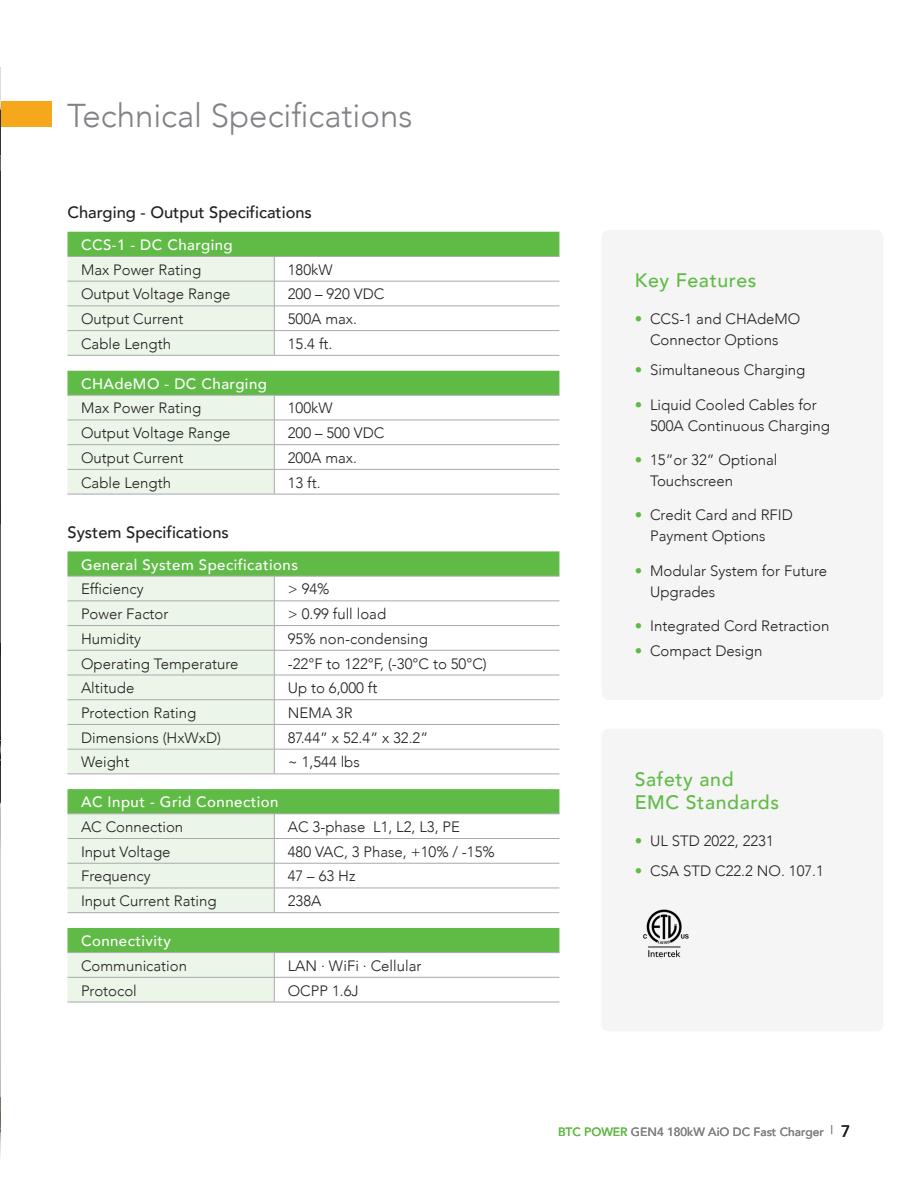
<style>
.page{position:relative;width:918px;height:1188px;background:#fff}
.page>*{position:absolute;margin:0;border:0;box-sizing:border-box;transform-origin:0 0}
.t1{font:300 33px "Avenir";color:#808285}
.t2{font:500 19.5px/23.4px "Avenir";letter-spacing:.03em;color:#60bb46}
.t3{font:500 16.5px "Avenir";color:#231f20}
.t4{font:300 15px/21px "Avenir";color:#231f20}
.t5{font:500 15px "Avenir";letter-spacing:.03em;color:#fff}
.t6{font:500 12px "Avenir";color:#808285}
.s1{color:#60bb46}
.s2{font-weight:400}
</style>
<div class="page">
<div style="left:602px;top:230px;width:281px;height:470px;background:#f5f5f6;border-radius:7px"></div>
<div style="left:602px;top:729px;width:281px;height:302px;background:#f5f5f6;border-radius:7px"></div>
<img style="left:643px;top:909px;width:46px;height:49px">
<svg style="left:68px;top:232px;width:491px;height:720px"></svg>
<svg style="left:68px;top:257px;width:206px;height:745px;background:#d7ecd0"></svg>
<svg style="left:68px;top:356px;width:491px;height:572px"></svg>
<hr style="left:68px;top:256px;width:206px;height:1px;background:#a8a9ad">
<hr style="left:274px;top:256px;width:285px;height:1px;background:#a8a9ad">
<hr style="left:68px;top:281px;width:206px;height:1px;background:#a8a9ad">
<hr style="left:274px;top:281px;width:285px;height:1px;background:#a8a9ad">
<hr style="left:68px;top:306px;width:206px;height:1px;background:#a8a9ad">
<hr style="left:274px;top:306px;width:285px;height:1px;background:#a8a9ad">
<hr style="left:68px;top:330px;width:206px;height:1px;background:#a8a9ad">
<hr style="left:274px;top:330px;width:285px;height:1px;background:#a8a9ad">
<svg style="left:274px;top:257px;width:1px;height:98px"></svg>
<hr style="left:68px;top:355px;width:206px;height:1px;background:#a8a9ad">
<hr style="left:274px;top:355px;width:285px;height:1px;background:#a8a9ad">
<hr style="left:68px;top:395px;width:206px;height:1px;background:#a8a9ad">
<hr style="left:274px;top:395px;width:285px;height:1px;background:#a8a9ad">
<hr style="left:68px;top:420px;width:206px;height:1px;background:#a8a9ad">
<hr style="left:274px;top:420px;width:285px;height:1px;background:#a8a9ad">
<hr style="left:68px;top:444px;width:206px;height:1px;background:#a8a9ad">
<hr style="left:274px;top:444px;width:285px;height:1px;background:#a8a9ad">
<hr style="left:68px;top:469px;width:206px;height:1px;background:#a8a9ad">
<hr style="left:274px;top:469px;width:285px;height:1px;background:#a8a9ad">
<svg style="left:274px;top:395px;width:1px;height:99px"></svg>
<hr style="left:68px;top:494px;width:206px;height:1px;background:#a8a9ad">
<hr style="left:274px;top:494px;width:285px;height:1px;background:#a8a9ad">
<hr style="left:68px;top:576px;width:206px;height:1px;background:#a8a9ad">
<hr style="left:274px;top:576px;width:285px;height:1px;background:#a8a9ad">
<hr style="left:68px;top:601px;width:206px;height:1px;background:#a8a9ad">
<hr style="left:274px;top:601px;width:285px;height:1px;background:#a8a9ad">
<hr style="left:68px;top:625px;width:206px;height:1px;background:#a8a9ad">
<hr style="left:274px;top:625px;width:285px;height:1px;background:#a8a9ad">
<hr style="left:68px;top:650px;width:206px;height:1px;background:#a8a9ad">
<hr style="left:274px;top:650px;width:285px;height:1px;background:#a8a9ad">
<hr style="left:68px;top:675px;width:206px;height:1px;background:#a8a9ad">
<hr style="left:274px;top:675px;width:285px;height:1px;background:#a8a9ad">
<hr style="left:68px;top:699px;width:206px;height:1px;background:#a8a9ad">
<hr style="left:274px;top:699px;width:285px;height:1px;background:#a8a9ad">
<hr style="left:68px;top:724px;width:206px;height:1px;background:#a8a9ad">
<hr style="left:274px;top:724px;width:285px;height:1px;background:#a8a9ad">
<hr style="left:68px;top:749px;width:206px;height:1px;background:#a8a9ad">
<hr style="left:274px;top:749px;width:285px;height:1px;background:#a8a9ad">
<svg style="left:274px;top:576px;width:1px;height:198px"></svg>
<hr style="left:68px;top:774px;width:206px;height:1px;background:#a8a9ad">
<hr style="left:274px;top:774px;width:285px;height:1px;background:#a8a9ad">
<hr style="left:68px;top:814px;width:206px;height:1px;background:#a8a9ad">
<hr style="left:274px;top:814px;width:285px;height:1px;background:#a8a9ad">
<hr style="left:68px;top:838px;width:206px;height:1px;background:#a8a9ad">
<hr style="left:274px;top:838px;width:285px;height:1px;background:#a8a9ad">
<hr style="left:68px;top:863px;width:206px;height:1px;background:#a8a9ad">
<hr style="left:274px;top:863px;width:285px;height:1px;background:#a8a9ad">
<hr style="left:68px;top:888px;width:206px;height:1px;background:#a8a9ad">
<hr style="left:274px;top:888px;width:285px;height:1px;background:#a8a9ad">
<svg style="left:274px;top:815px;width:1px;height:97px"></svg>
<hr style="left:68px;top:912px;width:206px;height:1px;background:#a8a9ad">
<hr style="left:274px;top:912px;width:285px;height:1px;background:#a8a9ad">
<hr style="left:68px;top:952px;width:206px;height:1px;background:#a8a9ad">
<hr style="left:274px;top:952px;width:285px;height:1px;background:#a8a9ad">
<hr style="left:68px;top:977px;width:206px;height:1px;background:#a8a9ad">
<hr style="left:274px;top:977px;width:285px;height:1px;background:#a8a9ad">
<svg style="left:274px;top:953px;width:1px;height:49px"></svg>
<hr style="left:68px;top:1002px;width:206px;height:1px;background:#a8a9ad">
<hr style="left:274px;top:1002px;width:285px;height:1px;background:#a8a9ad">
<div style="left:0;top:101px;width:52px;height:26px;background:#f5a81c"></div>
<img style="left:0;top:67px;width:1px;height:1090px">
<p class="t1" style="left:67px;top:96px;width:347px">Technical Specifications</p>
<p class="t3" style="left:68px;top:198px;width:246px">Charging - Output Specifications</p>
<p class="t5" style="left:81px;top:232px;width:153px">CCS-1 - DC Charging</p>
<p class="t4" style="left:81px;top:259px;width:122px">Max Power Rating</p>
<p class="t4" style="left:288px;top:259px;width:46px">180kW</p>
<p class="t4" style="left:81px;top:284px;width:151px">Output Voltage Range</p>
<p class="t4" style="left:288px;top:284px;width:98px">200 – 920 VDC</p>
<p class="t4" style="left:81px;top:308px;width:104px">Output Current</p>
<p class="t4" style="left:288px;top:308px;width:71px">500A max.</p>
<p class="t4" style="left:81px;top:333px;width:92px">Cable Length</p>
<p class="t4" style="left:288px;top:333px;width:46px">15.4 ft.</p>
<p class="t5" style="left:81px;top:371px;width:187px">CHAdeMO - DC Charging</p>
<p class="t4" style="left:81px;top:398px;width:122px">Max Power Rating</p>
<p class="t4" style="left:288px;top:398px;width:46px">100kW</p>
<p class="t4" style="left:81px;top:423px;width:151px">Output Voltage Range</p>
<p class="t4" style="left:288px;top:423px;width:98px">200 – 500 VDC</p>
<p class="t4" style="left:81px;top:447px;width:104px">Output Current</p>
<p class="t4" style="left:288px;top:447px;width:71px">200A max.</p>
<p class="t4" style="left:81px;top:472px;width:92px">Cable Length</p>
<p class="t4" style="left:288px;top:472px;width:34px">13 ft.</p>
<p class="t3" style="left:68px;top:518px;width:163px">System Specifications</p>
<p class="t5" style="left:81px;top:551px;width:219px">General System Specifications</p>
<p class="t4" style="left:81px;top:579px;width:64px">Efficiency</p>
<p class="t4" style="left:288px;top:579px;width:43px">&gt; 94%</p>
<p class="t4" style="left:81px;top:603px;width:89px">Power Factor</p>
<p class="t4" style="left:288px;top:603px;width:100px">&gt; 0.99 full load</p>
<p class="t4" style="left:81px;top:628px;width:62px">Humidity</p>
<p class="t4" style="left:288px;top:628px;width:142px">95% non-condensing</p>
<p class="t4" style="left:81px;top:653px;width:159px">Operating Temperature</p>
<p class="t4" style="left:288px;top:653px;width:201px">-22°F to 122°F, (-30°C to 50°C)</p>
<p class="t4" style="left:81px;top:678px;width:55px">Altitude</p>
<p class="t4" style="left:288px;top:678px;width:91px">Up to 6,000 ft</p>
<p class="t4" style="left:81px;top:702px;width:117px">Protection Rating</p>
<p class="t4" style="left:288px;top:702px;width:66px">NEMA 3R</p>
<p class="t4" style="left:81px;top:727px;width:142px">Dimensions (HxWxD)</p>
<p class="t4" style="left:288px;top:727px;width:142px">87.44” x 52.4” x 32.2”</p>
<p class="t4" style="left:81px;top:752px;width:50px">Weight</p>
<p class="t4" style="left:288px;top:752px;width:74px">~ 1,544 lbs</p>
<p class="t5" style="left:81px;top:789px;width:199px">AC Input - Grid Connection</p>
<p class="t4" style="left:81px;top:816px;width:104px">AC Connection</p>
<p class="t4" style="left:288px;top:816px;width:174px">AC 3-phase L1, L2, L3, PE</p>
<p class="t4" style="left:81px;top:841px;width:91px">Input Voltage</p>
<p class="t4" style="left:288px;top:841px;width:208px">480 VAC, 3 Phase, +10% / -15%</p>
<p class="t4" style="left:81px;top:866px;width:71px">Frequency</p>
<p class="t4" style="left:288px;top:866px;width:69px">47 – 63 Hz</p>
<p class="t4" style="left:81px;top:891px;width:137px">Input Current Rating</p>
<p class="t4" style="left:288px;top:891px;width:35px">238A</p>
<p class="t5" style="left:81px;top:928px;width:91px">Connectivity</p>
<p class="t4" style="left:81px;top:955px;width:108px">Communication</p>
<p class="t4" style="left:288px;top:955px;width:135px">LAN · WiFi · Cellular</p>
<p class="t4" style="left:81px;top:980px;width:57px">Protocol</p>
<p class="t4" style="left:288px;top:980px;width:72px">OCPP 1.6J</p>
<p class="t2" style="left:635px;top:268px;width:123px">Key Features</p>
<p class="t4" style="left:635px;top:309px;width:167px;text-align:center"><span class="s1">•</span> CCS-1 and CHAdeMO<br>Connector Options</p>
<p class="t4" style="left:635px;top:360px;width:172px"><span class="s1">•</span> Simultaneous Charging</p>
<p class="t4" style="left:650px;top:394px;width:181px;text-indent:-15px"><span class="s1">•</span> Liquid Cooled Cables for<br>500A Continuous Charging</p>
<p class="t4" style="left:650px;top:449px;width:129px;text-indent:-15px"><span class="s1">•</span> 15”or 32” Optional<br>Touchscreen</p>
<p class="t4" style="left:650px;top:505px;width:144px;text-indent:-15px"><span class="s1">•</span> Credit Card and RFID<br>Payment Options</p>
<p class="t4" style="left:650px;top:560px;width:179px;text-indent:-15px"><span class="s1">•</span> Modular System for Future<br>Upgrades</p>
<p class="t4" style="left:635px;top:615px;width:196px"><span class="s1">•</span> Integrated Cord Retraction</p>
<p class="t4" style="left:635px;top:641px;width:129px"><span class="s1">•</span> Compact Design</p>
<p class="t2" style="left:635px;top:767px;width:146px">Safety and<br>EMC Standards</p>
<p class="t4" style="left:635px;top:831px;width:141px"><span class="s1">•</span> UL STD 2022, 2231</p>
<p class="t4" style="left:635px;top:861px;width:191px"><span class="s1">•</span> CSA STD C22.2 NO. 107.1</p>
<p class="t6" style="left:558px;top:1121px;width:277px"><span class="s1">BTC POWER</span> GEN4 180kW AiO DC Fast Charger <span class="s2">|</span></p>
<p class="t3" style="left:841px;top:1117px;width:11px">7</p>
</div>
